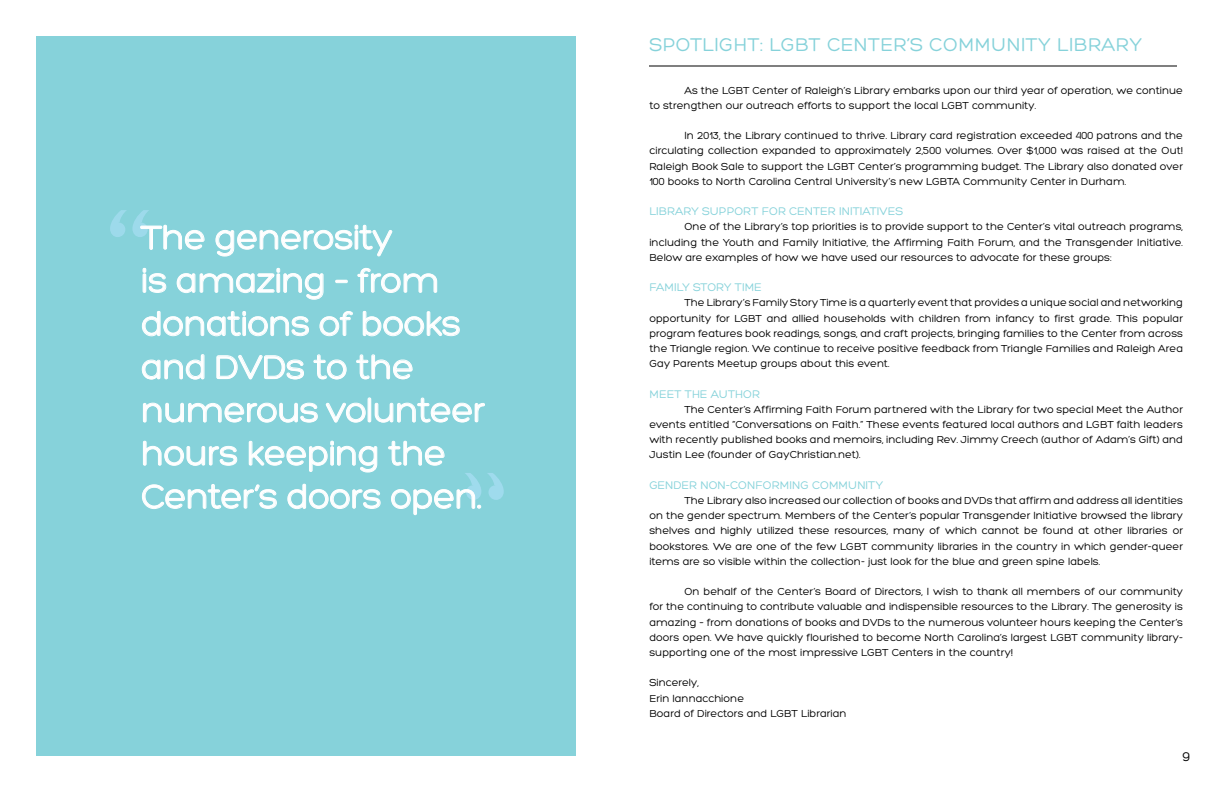
<style>
.page{position:relative;width:1224px;height:792px;background:#fff}
.page>*{position:absolute;margin:0;border:0;box-sizing:border-box;transform-origin:0 0}
.t1{font:700 97.2px "Novecentowide";color:#9fdbed}
.t2{font:36px/43.2px "Hero";letter-spacing:-.02em;color:#fff}
.t3{font:20px "Hero";letter-spacing:.02em;color:#86d2da}
.t4{font:14px "Hero";color:#000}
.t5{font:12px "Hero";color:#86d2da}
.t6{font:11px/15.2px "Hero";color:#000;text-align:justify}
</style>
<div class="page">
<div style="left:1169px;top:737px;width:36px;height:36px;border:1px solid #fff;border-radius:50%"></div>
<div style="left:36px;top:36px;width:540px;height:720px;background:#86d2da"></div>
<hr style="left:649px;top:66px;width:528px;height:1px;background:#000101">
<svg style="left:140px;top:224px;width:345px;height:292px"></svg>
<h1 class="t1" style="left:102px;top:184px;width:56px">“</h1>
<h2 class="t2" style="left:141px;top:216px;width:346px">The generosity<br>is amazing – from donations of books and DVDs to the numerous volunteer hours keeping the<br>Center’s doors open.</h2>
<h3 class="t3" style="left:649px;top:34px;width:27px">Spotlight</h3>
<h3 class="t3" style="left:760px;top:34px;width:198px">: LGBT CENTER’s Community</h3>
<h3 class="t3" style="left:1057px;top:34px;width:13px">library</h3>
<p class="t6" style="left:649px;top:83px;width:535px;text-indent:35px">As the LGBT Center of Raleigh’s Library embarks upon our third year of operation, we continue to strengthen our outreach efforts to support the local LGBT community.</p>
<p class="t6" style="left:649px;top:128px;width:535px;text-indent:35px">In 2013, the Library continued to thrive. Library card registration exceeded 400 patrons and the circulating collection expanded to approximately 2,500 volumes. Over $1,000 was raised at the Out!<br>Raleigh Book Sale to support the LGBT Center’s programming budget. The Library also donated over 100 books to North Carolina Central University’s new LGBTA Community Center in Durham.</p>
<p class="t5" style="left:649px;top:205px;width:15px">Library</p>
<p class="t5" style="left:702px;top:205px;width:17px">Support</p>
<p class="t5" style="left:762px;top:205px;width:9px">for</p>
<p class="t5" style="left:789px;top:205px;width:17px">Center</p>
<p class="t5" style="left:839px;top:205px;width:10px">Initiatives</p>
<p class="t6" style="left:649px;top:219px;width:535px;text-indent:35px">One of the Library’s top priorities is to provide support to the Center’s vital outreach programs, including the Youth and Family Initiative, the Affirming Faith Forum, and the Transgender Initiative.<br>Below are examples of how we have used our resources to advocate for these groups:</p>
<p class="t5" style="left:649px;top:281px;width:15px">Family</p>
<p class="t5" style="left:693px;top:281px;width:17px">Story</p>
<p class="t5" style="left:735px;top:281px;width:15px">Time</p>
<p class="t6" style="left:649px;top:295px;width:535px;text-indent:35px">The Library’s Family Story Time is a quarterly event that provides a unique social and networking opportunity for LGBT and allied households with children from infancy to first grade. This popular program features book readings, songs, and craft projects, bringing families to the Center from across the Triangle region. We continue to receive positive feedback from Triangle Families and Raleigh Area Gay Parents Meetup groups about this event.</p>
<p class="t5" style="left:649px;top:388px;width:18px">Meet</p>
<p class="t5" style="left:685px;top:388px;width:9px">the</p>
<p class="t5" style="left:711px;top:388px;width:17px">Author</p>
<p class="t6" style="left:649px;top:402px;width:535px;text-indent:35px">The Center’s Affirming Faith Forum partnered with the Library for two special Meet the Author events entitled “Conversations on Faith.” These events featured local authors and LGBT faith leaders with recently published books and memoirs, including Rev. Jimmy Creech (author of Adam’s Gift) and Justin Lee (founder of GayChristian.net).</p>
<p class="t5" style="left:649px;top:479px;width:17px">Gender</p>
<p class="t5" style="left:700px;top:479px;width:47px">Non-Conforming</p>
<p class="t5" style="left:812px;top:479px;width:17px">Community</p>
<p class="t6" style="left:649px;top:493px;width:535px;text-indent:35px">The Library also increased our collection of books and DVDs that affirm and address all identities on the gender spectrum. Members of the Center’s popular Transgender Initiative browsed the library shelves and highly utilized these resources, many of which cannot be found at other libraries or bookstores. We are one of the few LGBT community libraries in the country in which gender-queer items are so visible within the collection- just look for the blue and green spine labels.</p>
<p class="t6" style="left:649px;top:584px;width:535px;text-indent:35px">On behalf of the Center’s Board of Directors, I wish to thank all members of our community for the continuing to contribute valuable and indispensible resources to the Library. The generosity is amazing – from donations of books and DVDs to the numerous volunteer hours keeping the Center’s doors open. We have quickly flourished to become North Carolina’s largest LGBT community library&shy;supporting one of the most impressive LGBT Centers in the country!</p>
<p class="t6" style="left:649px;top:675px;width:199px;text-align:left">Sincerely,<br>Erin Iannacchione<br>Board of Directors and LGBT Librarian</p>
<p class="t4" style="left:1182px;top:749px;width:9px">9</p>
</div>
